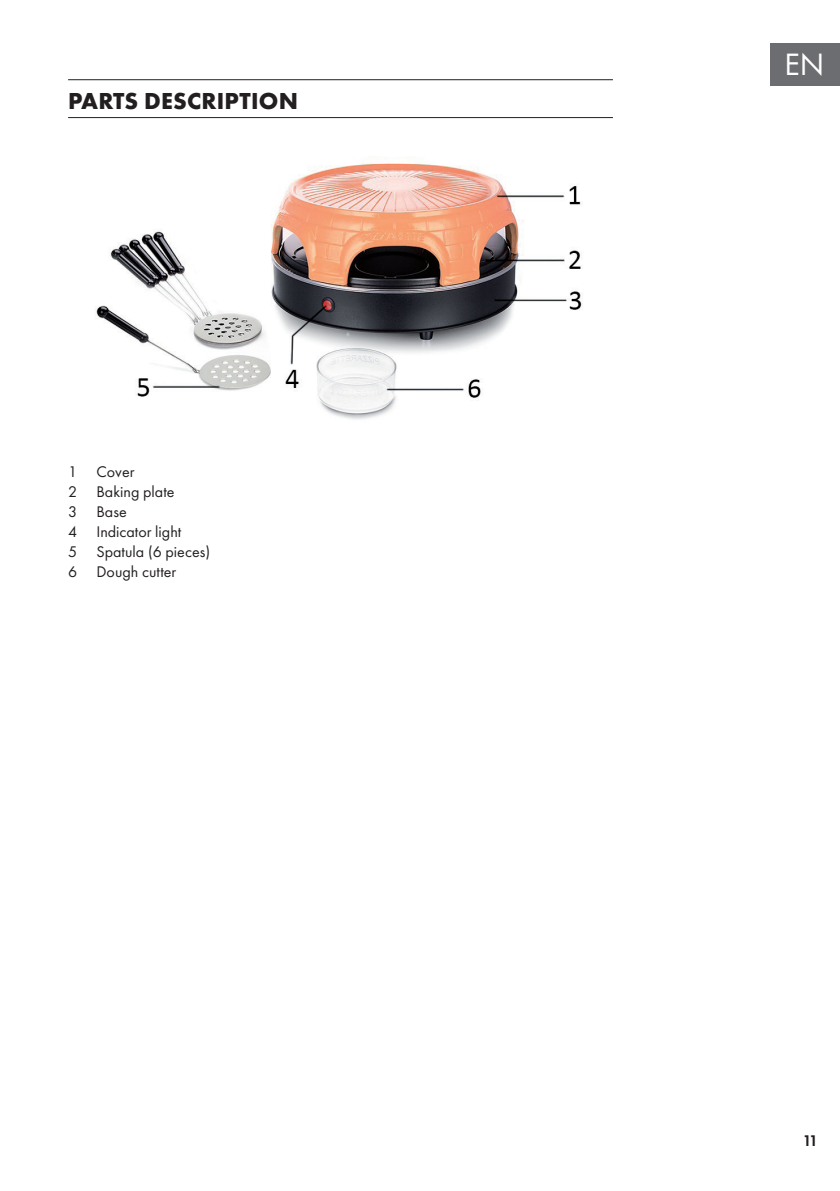
<style>
.page{position:relative;width:840px;height:1191px;background:#fff}
.page>*{position:absolute;margin:0;border:0;box-sizing:border-box;transform-origin:0 0}
.t1{font:32px "Futura PTW08";color:#fff}
.t2{font:700 24px "Futura PTW08";letter-spacing:.01em;color:#231f20}
.t3{font:16px/20px "Futura PTW08";color:#231f20}
.t4{font:600 16px "Futura PTW08";color:#231f20}
</style>
<div class="page">
<div style="left:770px;top:43px;width:69px;height:42px;background:#6c6d70"></div>
<hr style="left:68px;top:79px;width:544px;height:1px;background:#231f20">
<hr style="left:68px;top:117px;width:544px;height:1px;background:#231f20">
<img style="left:96px;top:163px;width:486px;height:257px">
<h2 class="t2" style="left:68px;top:85px;width:231px">PARTS DESCRIPTION</h2>
<p class="t3" style="left:68px;top:461px;width:143px">1 Cover<br>2 Baking plate<br>3 Base<br>4 Indicator light<br>5 Spatula (6 pieces)<br>6 Dough cutter</p>
<h1 class="t1" style="left:783px;top:46px;width:41px">EN</h1>
<p class="t4" style="left:802px;top:1130px;width:17px">11</p>
</div>
